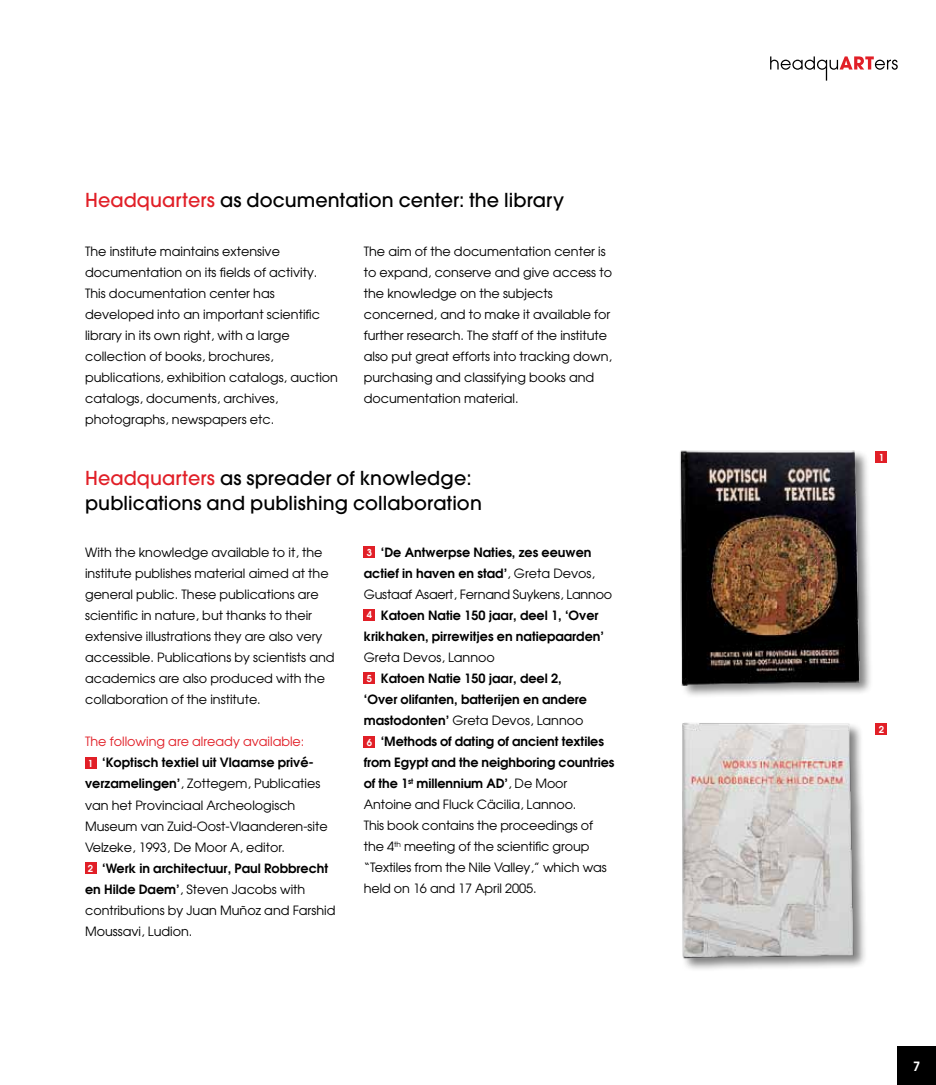
<style>
.page{position:relative;width:936px;height:1085px;background:#fff}
.page>*{position:absolute;margin:0;border:0;box-sizing:border-box;transform-origin:0 0}
.t1{font:500 19.2px/25.5px "Avant Garde";letter-spacing:.005em;color:#000}
.t2{font:12.75px/21px "Avant Garde";color:#000}
.t3{font:600 12.75px/21px "Avant Garde";color:#000}
.t4{font:12.75px "Avant Garde";color:#e11f27}
.t5{font:600 12.75px "Avant Garde";color:#fff}
.t6{font:600 9.6px "Avant Garde";color:#fff}
.s1{color:#e11f27}
.s2{font-weight:600}
.s3{font-weight:400}
</style>
<div class="page">
<svg style="left:770px;top:56px;width:127px;height:25px"></svg>
<div style="left:897px;top:1046px;width:38px;height:38px;background:#000"></div>
<div style="left:681px;top:721px;width:186px;height:250px;background:#000;opacity:.5"></div>
<img style="left:681px;top:721px;width:178px;height:250px">
<div style="left:679px;top:449px;width:194px;height:249px;background:#000;opacity:.5"></div>
<img style="left:679px;top:449px;width:189px;height:248px">
<div style="left:85px;top:862px;width:11px;height:11px;background:#e11f27"></div>
<div style="left:85px;top:757px;width:11px;height:11px;background:#e11f27"></div>
<div style="left:364px;top:546px;width:11px;height:11px;background:#e11f27"></div>
<div style="left:364px;top:609px;width:11px;height:11px;background:#e11f27"></div>
<div style="left:364px;top:736px;width:11px;height:11px;background:#e11f27"></div>
<div style="left:364px;top:672px;width:11px;height:11px;background:#e11f27"></div>
<div style="left:875px;top:452px;width:12px;height:11px;background:#e11f27"></div>
<div style="left:875px;top:723px;width:12px;height:11px;background:#e11f27"></div>
<h1 class="t1" style="left:85px;top:187px;width:480px"><span class="s1">Headquarters</span> as documentation center: the library</h1>
<p class="t2" style="left:85px;top:241px;width:254px">The institute maintains extensive documentation on its fields of activity.<br>This documentation center has developed into an important scientific library in its own right, with a large collection of books, brochures, publications, exhibition catalogs, auction catalogs, documents, archives, photographs, newspapers etc.</p>
<p class="t2" style="left:364px;top:241px;width:250px">The aim of the documentation center is to expand, conserve and give access to the knowledge on the subjects concerned, and to make it available for further research. The staff of the institute also put great efforts into tracking down, purchasing and classifying books and documentation material.</p>
<h1 class="t1" style="left:85px;top:465px;width:398px"><span class="s1">Headquarters</span> as spreader of knowledge: publications and publishing collaboration</h1>
<p class="t2" style="left:85px;top:542px;width:251px">With the knowledge available to it, the institute publishes material aimed at the general public. These publications are scientific in nature, but thanks to their extensive illustrations they are also very accessible. Publications by scientists and academics are also produced with the collaboration of the institute.</p>
<p class="t4" style="left:85px;top:733px;width:221px">The following are already available:</p>
<p class="t2" style="left:85px;top:752px;width:244px;text-indent:17px"><span class="s2">‘Koptisch textiel uit Vlaamse privé&shy;verzamelingen’</span>, Zottegem, Publicaties van het Provinciaal Archeologisch Museum van Zuid-Oost-Vlaanderen-site Velzeke, 1993, De Moor A, editor.</p>
<p class="t2" style="left:85px;top:857px;width:252px;text-indent:17px"><span class="s2">‘Werk in architectuur, Paul Robbrecht en Hilde Daem’</span>, Steven Jacobs with contributions by Juan Muñoz and Farshid Moussavi, Ludion.</p>
<p class="t6" style="left:88px;top:756px;width:7px">1</p>
<p class="t6" style="left:88px;top:862px;width:7px">2</p>
<p class="t3" style="left:364px;top:541px;width:250px;text-indent:17px">‘De Antwerpse Naties, zes eeuwen actief in haven en stad’<span class="s3">, Greta Devos,<br>Gustaaf Asaert, Fernand Suykens, Lannoo</span></p>
<p class="t3" style="left:364px;top:604px;width:242px;text-indent:17px">Katoen Natie 150 jaar, deel 1, ‘Over krikhaken, pirrewitjes en natiepaarden’</p>
<p class="t2" style="left:364px;top:646px;width:133px">Greta Devos, Lannoo</p>
<p class="t3" style="left:381px;top:667px;width:182px">Katoen Natie 150 jaar, deel 2,</p>
<p class="t3" style="left:364px;top:688px;width:225px">‘Over olifanten, batterijen en andere</p>
<p class="t2" style="left:364px;top:709px;width:221px"><span class="s2">mastodonten’</span> Greta Devos, Lannoo</p>
<p class="t3" style="left:381px;top:730px;width:225px">‘Methods of dating of ancient textiles</p>
<p class="t3" style="left:364px;top:751px;width:252px">from Egypt and the neighboring countries</p>
<p class="t3" style="left:364px;top:772px;width:205px">of the 1<sup>st</sup> millennium AD’<span class="s3">, De Moor</span></p>
<p class="t2" style="left:364px;top:793px;width:214px">Antoine and Fluck Cäcilia, Lannoo.</p>
<p class="t2" style="left:364px;top:814px;width:231px">This book contains the proceedings of</p>
<p class="t2" style="left:364px;top:835px;width:227px">the 4<sup>th</sup> meeting of the scientific group</p>
<p class="t2" style="left:364px;top:856px;width:244px">“Textiles from the Nile Valley,” which was</p>
<p class="t2" style="left:364px;top:877px;width:174px">held on 16 and 17 April 2005.</p>
<p class="t6" style="left:366px;top:545px;width:7px">3</p>
<p class="t6" style="left:366px;top:608px;width:7px">4</p>
<p class="t6" style="left:366px;top:671px;width:7px">5</p>
<p class="t6" style="left:366px;top:735px;width:7px">6</p>
<p class="t6" style="left:878px;top:451px;width:7px">1</p>
<p class="t6" style="left:878px;top:722px;width:7px">2</p>
<p class="t5" style="left:913px;top:1057px;width:9px">7</p>
</div>
